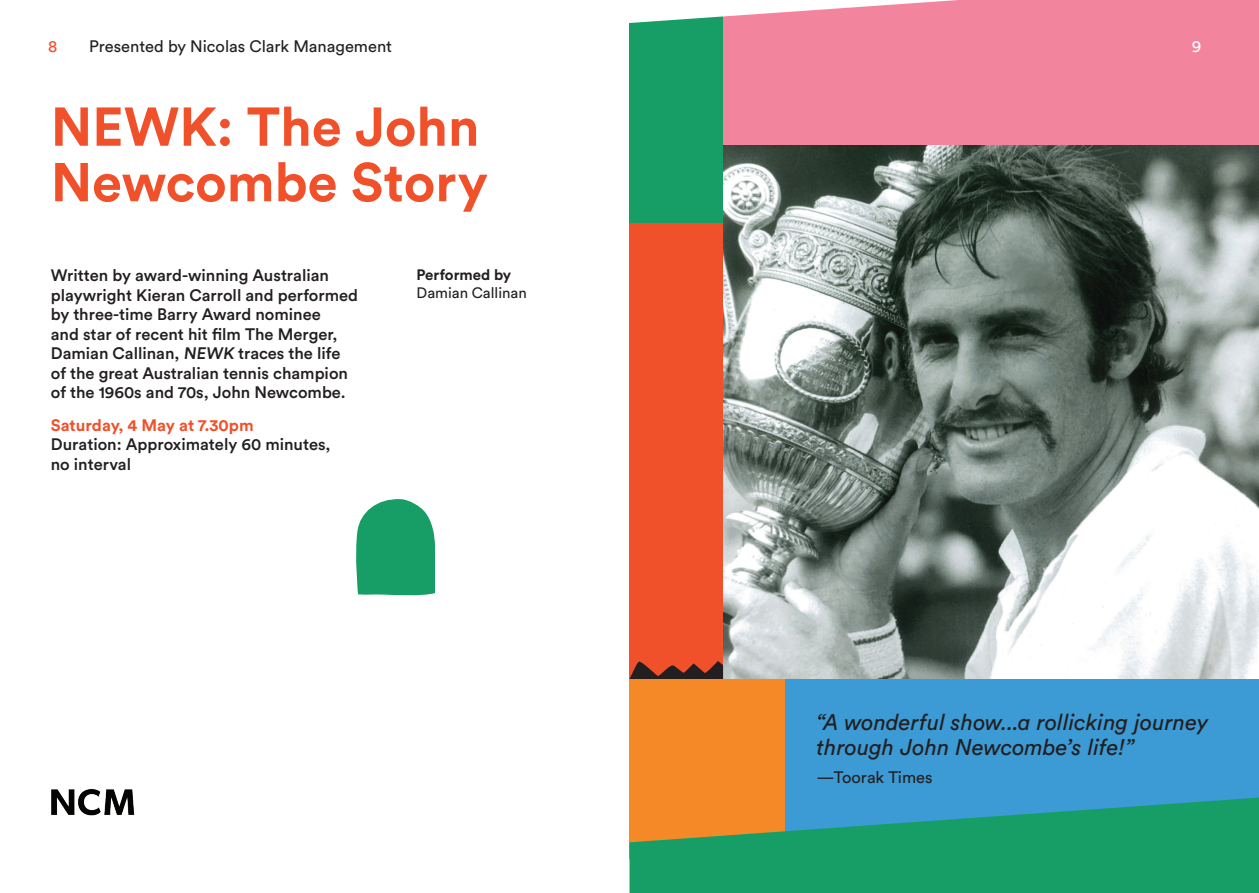
<style>
.page{position:relative;width:1259px;height:893px;background:#fff}
.page>*{position:absolute;margin:0;border:0;box-sizing:border-box;transform-origin:0 0}
._1__Heading_1{font:700 54px/55.5px "Circular Std";color:#f0502a}
._6__Pull_Quote{font:italic 22.5px/25.5px "Circular Std";color:#231f20}
._3__Intro_deck{font:500 16.5px/19.5px "Circular Std";color:#231f20}
._4__Body_copy{font:500 16.5px/19.5px "Circular Std";color:#231f20}
._1__Theatre_category{font:16.5px "Circular Std";color:#231f20}
._5__Date___Call_to_action{font:700 16.5px "Circular Std";color:#f0502a}
._4__Body_copy-2{font:16.5px "Circular Std";color:#231f20}
.t1{font:16.5px "Circular Std";color:#f0502a}
.t2{font:16.5px "Circular Std";color:#fff}
.Performer_Name_10pt{font:15px "Circular Std";color:#231f20}
.Performer_Name_10pt-2{font:700 15px "Circular Std";color:#231f20}
</style>
<div class="page">
<img style="left:51px;top:789px;width:84px;height:27px">
<img style="left:723px;top:145px;width:536px;height:535px">
<div style="left:629px;top:221px;width:94px;height:464px;background:#f0502a"></div>
<div style="left:699px;top:0;width:560px;height:145px;background:#f3849e"></div>
<div style="left:629px;top:3px;width:94px;height:220px;background:#179e66"></div>
<svg style="left:629px;top:0;width:328px;height:23px"></svg>
<svg style="left:629px;top:661px;width:94px;height:19px"></svg>
<div style="left:723px;top:680px;width:536px;height:213px;background:#3c9ad4"></div>
<div style="left:629px;top:680px;width:156px;height:179px;background:#f68927"></div>
<svg style="left:629px;top:797px;width:630px;height:96px;fill:#179e66"></svg>
<svg style="left:356px;top:499px;width:79px;height:97px;background:#30a876"></svg>
<p class="t1" style="left:48px;top:36px;width:11px">8</p>
<p class="_1__Theatre_category" style="left:89px;top:36px;width:304px">Presented by Nicolas Clark Management</p>
<p class="t2" style="left:1192px;top:36px;width:11px">9</p>
<p class="_1__Heading_1" style="left:51px;top:98px;width:439px">NEWK: The John<br>Newcombe Story</p>
<p class="_3__Intro_deck" style="left:51px;top:265px;width:309px">Written by award-winning Australian playwright Kieran Carroll and performed by three-time Barry Award nominee<br>and star of recent hit film The Merger, Damian Callinan, NEWK traces the life of the great Australian tennis champion of the 1960s and 70s, John Newcombe.</p>
<p class="_5__Date___Call_to_action" style="left:51px;top:414px;width:204px">Saturday, 4 May at 7.30pm</p>
<p class="_4__Body_copy" style="left:51px;top:434px;width:281px">Duration: Approximately 60 minutes, no interval</p>
<p class="Performer_Name_10pt-2" style="left:416px;top:265px;width:96px">Performed by</p>
<p class="Performer_Name_10pt" style="left:416px;top:284px;width:112px">Damian Callinan</p>
<p class="_6__Pull_Quote" style="left:816px;top:709px;width:393px">“A wonderful show...a rollicking journey through John Newcombe’s life!”</p>
<p class="_4__Body_copy-2" style="left:816px;top:767px;width:117px">—Toorak Times</p>
</div>
